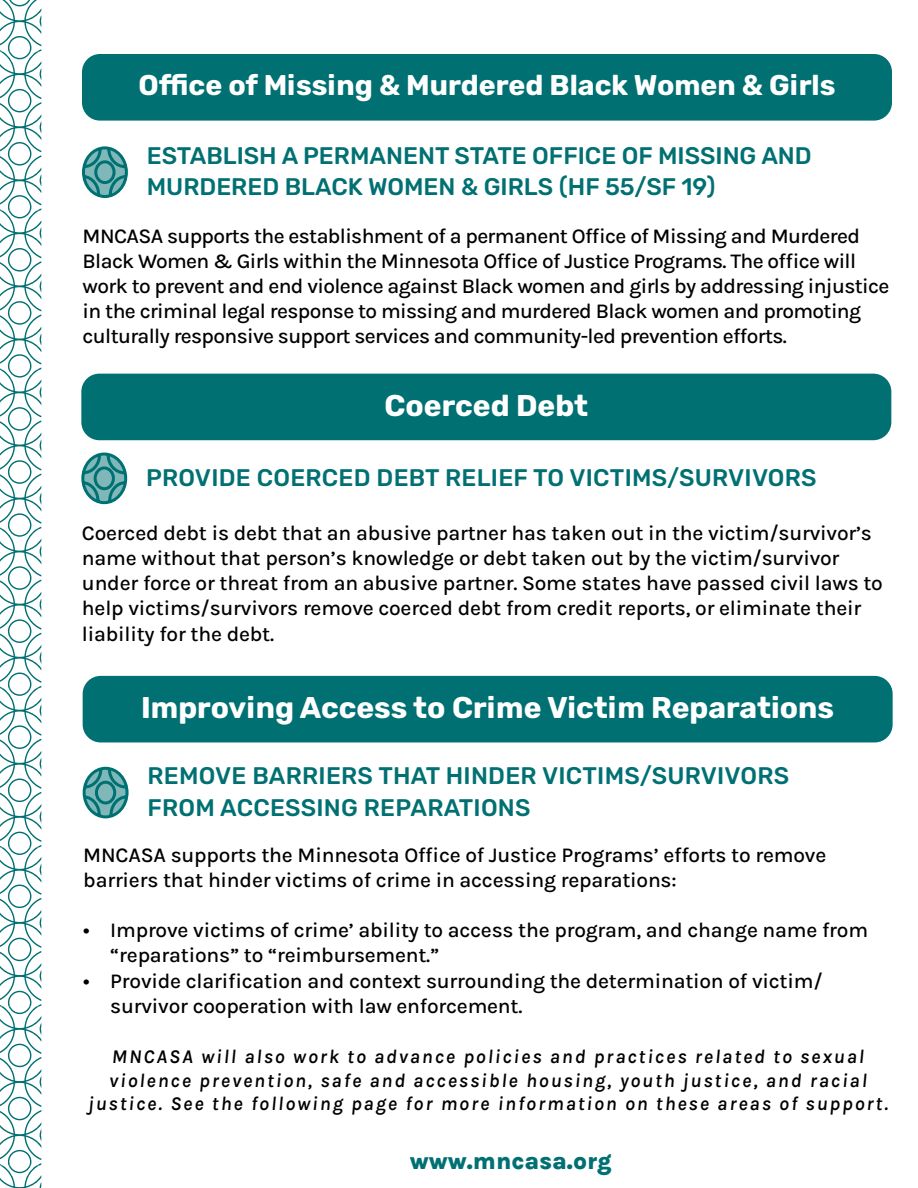
<style>
.page{position:relative;width:918px;height:1188px;background:#fff}
.page>*{position:absolute;margin:0;border:0;box-sizing:border-box;transform-origin:0 0}
.t1{font:700 30px "Rubik";color:#fff}
.t2{font:700 28.5px "Rubik";color:#fff}
.t3{font:500 24px/31.5px "Rubik";letter-spacing:.01em;color:#007072}
.t4{font:800 24px "Karla";color:#007072}
.t5{font:500 21px/25.2px "Karla";letter-spacing:-.01em;color:#000}
.t6{font:500 21px/25.2px "Karla";letter-spacing:-.03em;color:#000}
.t7{font:italic 600 19.5px/23.4px "Karla";letter-spacing:.1em;color:#000;text-align:center}
</style>
<div class="page">
<svg style="left:82px;top:146px;width:46px;height:52px"></svg>
<div style="left:82px;top:54px;width:810px;height:67px;background:#007072;border-radius:18px"></div>
<svg style="left:0;top:0;width:41px;height:1188px"></svg>
<svg style="left:81px;top:452px;width:47px;height:53px"></svg>
<div style="left:81px;top:374px;width:810px;height:66px;background:#007072;border-radius:18px"></div>
<svg style="left:82px;top:766px;width:47px;height:53px"></svg>
<div style="left:83px;top:676px;width:810px;height:66px;background:#007072;border-radius:18px"></div>
<h2 class="t2" style="left:138px;top:69px;width:699px">Office of Missing &amp; Murdered Black Women &amp; Girls</h2>
<p class="t3" style="left:147px;top:140px;width:667px">ESTABLISH A PERMANENT STATE OFFICE OF MISSING AND<br>MURDERED BLACK WOMEN &amp; GIRLS (HF 55/SF 19)</p>
<p class="t6" style="left:83px;top:222px;width:808px">MNCASA supports the establishment of a permanent Office of Missing and Murdered Black Women &amp; Girls within the Minnesota Office of Justice Programs. The office will work to prevent and end violence against Black women and girls by addressing injustice in the criminal legal response to missing and murdered Black women and promoting culturally responsive support services and community-led prevention efforts.</p>
<h1 class="t1" style="left:384px;top:389px;width:205px">Coerced Debt</h1>
<p class="t3" style="left:146px;top:463px;width:672px">PROVIDE COERCED DEBT RELIEF TO VICTIMS/SURVIVORS</p>
<p class="t5" style="left:82px;top:519px;width:802px">Coerced debt is debt that an abusive partner has taken out in the victim/survivor’s name without that person’s knowledge or debt taken out by the victim/survivor under force or threat from an abusive partner. Some states have passed civil laws to help victims/survivors remove coerced debt from credit reports, or eliminate their liability for the debt.</p>
<h1 class="t1" style="left:141px;top:691px;width:695px">Improving Access to Crime Victim Reparations</h1>
<p class="t3" style="left:147px;top:761px;width:643px">REMOVE BARRIERS THAT HINDER VICTIMS/SURVIVORS<br>FROM ACCESSING REPARATIONS</p>
<p class="t5" style="left:83px;top:841px;width:744px">MNCASA supports the Minnesota Office of Justice Programs’ efforts to remove barriers that hinder victims of crime in accessing reparations:</p>
<p class="t5" style="left:110px;top:917px;width:759px;text-indent:-27px">• Improve victims of crime’ ability to access the program, and change name from “reparations” to “reimbursement.”</p>
<p class="t5" style="left:110px;top:967px;width:714px;text-indent:-27px">• Provide clarification and context surrounding the determination of victim/ survivor cooperation with law enforcement.</p>
<p class="t7" style="left:88px;top:1045px;width:801px">MNCASA will also work to advance policies and practices related to sexual violence prevention, safe and accessible housing, youth justice, and racial justice. See the following page for more information on these areas of support.</p>
<p class="t4" style="left:410px;top:1146px;width:204px">www.mncasa.org</p>
</div>
